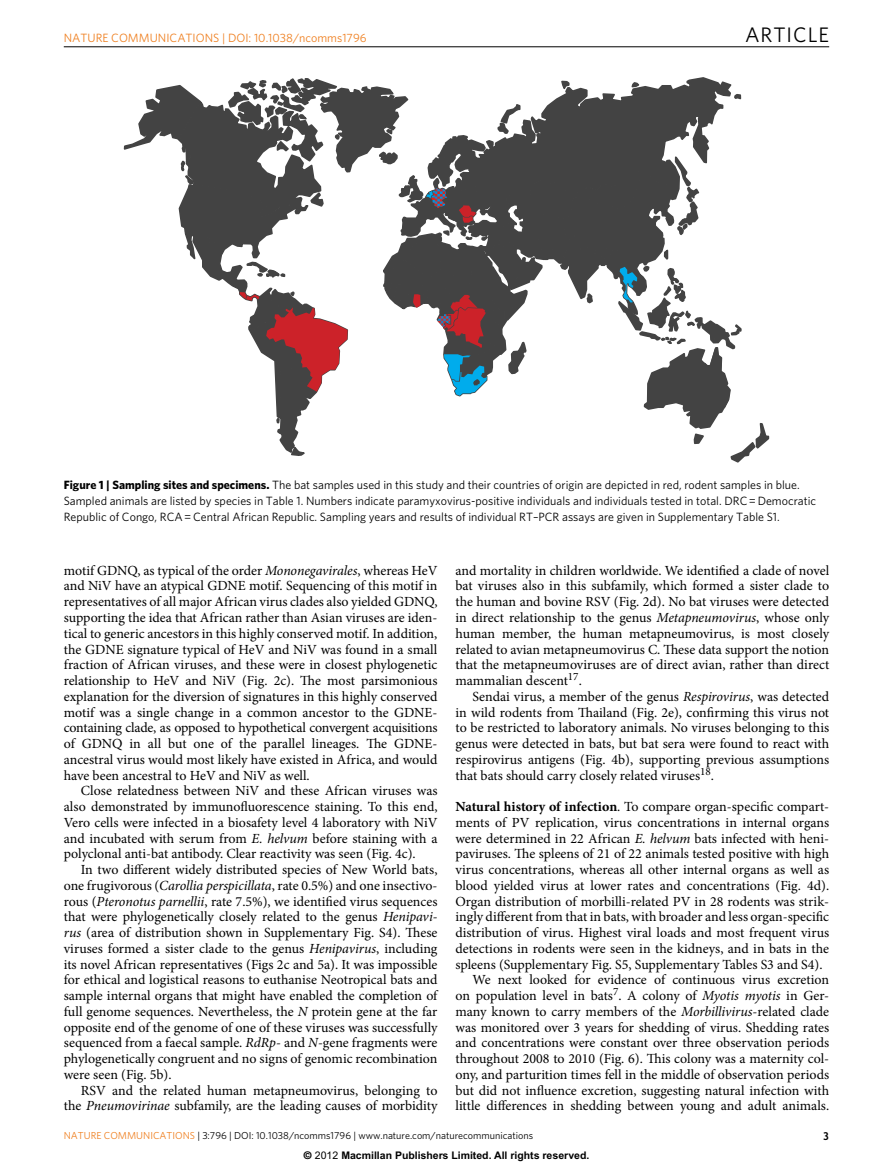
<style>
.page{position:relative;width:893px;height:1174px;background:#fff}
.page>*{position:absolute;margin:0;border:0;box-sizing:border-box;transform-origin:0 0}
.t1{font:21px "Whitney";letter-spacing:.045em;color:#000}
.t2{font:13.95px/15.8px "Minion Pro";color:#000;text-align:justify}
.t3{font:12px/15.8px "Whitney";color:#000}
.t4{font:12px "Whitney";color:#ef7f1f}
.t5{font:700 10.5px "Arial";color:#000}
.t6{font:10.2px "Whitney";color:#000}
.t7{font:10.2px "Whitney";color:#ef7f1f}
.s1{font-weight:700}
.s2{font-style:italic}
.s3{color:#ef7f1f}
.s4{font-family:"Helvetica"}
.s5{font-weight:400}
</style>
<div class="page">
<hr style="left:64px;top:47px;width:765px;height:1px;background:#000">
<svg style="left:124px;top:77px;width:645px;height:385px"></svg>
<p class="t4" style="left:64px;top:31px;width:109px">nature communicati</p>
<p class="t4" style="left:196px;top:31px;width:172px">ons | DOI: 10.1038/ncomms1796</p>
<h1 class="t1" style="left:745px;top:22px;width:86px">ARTICLE</h1>
<p class="t3" style="left:64px;top:477px;width:754px"><span class="s1">Figure 1 | Sampling sites and specimens.</span> The bat samples used in this study and their countries of origin are depicted in red, rodent samples in blue.<br>Sampled animals are listed by species in Table 1. N umbers indicate paramyxovirus-positive individuals and individuals tested in total. DRC=Democratic<br>Republic of Congo, RCA=Central African Republic. Sampling years and results of individual RT–PCR assays are given in Supplementary Table S1.</p>
<p class="t2" style="left:64px;top:562px;width:375px">motif GDNQ, as typical of the order <span class="s2">Mononegavirales</span>, whereas HeV and NiV have an atypical GDNE motif. Sequencing of this motif in representatives of all major African virus clades also yielded GDNQ, supporting the idea that African rather than Asian viruses are iden&shy;tical to generic ancestors in this highly conserved motif. In addition, the GDNE signature typical of HeV and NiV was found in a small fraction of African viruses, and these were in closest phylogenetic relationship to HeV and NiV (Fig. 2c). The most parsimonious explanation for the diversion of signatures in this highly conserved motif was a single change in a common ancestor to the GDNE&shy;containing clade, as opposed to hypothetical convergent acquisitions of GDNQ in all but one of the parallel lineages. The GDNE&shy;ancestral virus would most likely have existed in Africa, and would have been ancestral to HeV and NiV as well.</p>
<p class="t2" style="left:64px;top:783px;width:375px;text-indent:17px">Close relatedness between NiV and these African viruses was also demonstrated by immunofluorescence staining. To this end, Vero cells were infected in a biosafety level 4 laboratory with NiV and incubated with serum from <span class="s2">E. helvum</span> before staining with a polyclonal anti-bat antibody. Clear reactivity was seen (Fig. 4c).</p>
<p class="t2" style="left:64px;top:861px;width:375px;text-indent:17px">In two different widely distributed species of New World bats, one frugivorous (<span class="s2">Carollia perspicillata</span>, rate 0.5%) and one insectivo&shy;rous (<span class="s2">Pteronotus parnellii</span>, rate 7.5%), we identified virus sequences that were phylogenetically closely related to the genus <span class="s2">Henipavi&shy;rus</span> (area of distribution shown in Supplementary Fig. S4). These viruses formed a sister clade to the genus <span class="s2">Henipavirus</span>, including its novel African representatives (Figs 2c and 5a). It was impossible for ethical and logistical reasons to euthanise Neotropical bats and sample internal organs that might have enabled the completion of full genome sequences. Nevertheless, the <span class="s2">N</span> protein gene at the far opposite end of the genome of one of these viruses was successfully sequenced from a faecal sample. <span class="s2">RdRp</span>- and <span class="s2">N</span>-gene fragments were phylogenetically congruent and no signs of genomic recombination were seen (Fig. 5b).</p>
<p class="t2" style="left:64px;top:1082px;width:375px;text-align:right">RSV and the related human metapneumovirus, belonging to the <span class="s2">Pneumovirinae</span> subfamily, are the leading causes of morbidity</p>
<p class="t2" style="left:455px;top:562px;width:375px">and mortality in children worldwide. We identified a clade of novel bat viruses also in this subfamily, which formed a sister clade to the human and bovine RSV (Fig. 2d). No bat viruses were detected in direct relationship to the genus <span class="s2">Metapneumovirus</span>, whose only human member, the human metapneumovirus, is most closely related to avian metapneumovirus C. These data support the notion that the metapneumoviruses are of direct avian, rather than direct mammalian descent<sup>17</sup>.</p>
<p class="t2" style="left:455px;top:688px;width:375px;text-indent:17px">Sendai virus, a member of the genus <span class="s2">Respirovirus</span>, was detected in wild rodents from Thailand (Fig. 2e), confirming this virus not to be restricted to laboratory animals. No viruses belonging to this genus were detected in bats, but bat sera were found to react with respirovirus antigens (Fig. 4b), supporting previous assumptions that bats should carry closely related viruses<sup>18</sup>.</p>
<p class="t2" style="left:455px;top:798px;width:375px"><span class="s1">Natural history of infection</span>. To compare organ-specific compart-</p>
<p class="t2" style="left:455px;top:814px;width:375px">ments of PV replication, virus concentrations in internal organs</p>
<p class="t2" style="left:455px;top:830px;width:375px">were determined in 22 African <span class="s2">E. helvum</span> bats infected with heni-</p>
<p class="t2" style="left:455px;top:846px;width:375px">paviruses. The spleens of 21 of 22 animals tested positive with high</p>
<p class="t2" style="left:455px;top:861px;width:375px">virus concentrations, whereas all other internal organs as well as</p>
<p class="t2" style="left:455px;top:877px;width:375px">blood yielded virus at lower rates and concentrations (Fig. 4d).</p>
<p class="t2" style="left:455px;top:893px;width:375px">Organ distribution of morbilli-related PV in 28 rodents was strik-</p>
<p class="t2" style="left:455px;top:909px;width:375px">ingly different from that in bats, with broader and less organ-specific</p>
<p class="t2" style="left:455px;top:924px;width:375px">distribution of virus. Highest viral loads and most frequent virus</p>
<p class="t2" style="left:455px;top:940px;width:375px">detections in rodents were seen in the kidneys, and in bats in the</p>
<p class="t2" style="left:455px;top:956px;width:369px">spleens (Supplementary Fig. S5, Supplementary Tables S3 and S4).</p>
<p class="t2" style="left:472px;top:972px;width:358px">We next looked for evidence of continuous virus excretion</p>
<p class="t2" style="left:455px;top:987px;width:375px">on population level in bats<sup>7</sup>. A colony of <span class="s2">Myotis myotis</span> in Ger-</p>
<p class="t2" style="left:455px;top:1003px;width:375px">many known to carry members of the <span class="s2">Morbillivirus</span>-related clade</p>
<p class="t2" style="left:455px;top:1019px;width:375px">was monitored over 3 years for shedding of virus. Shedding rates</p>
<p class="t2" style="left:455px;top:1035px;width:375px">and concentrations were constant over three observation periods</p>
<p class="t2" style="left:455px;top:1050px;width:375px">throughout 2008 to 2010 (Fig. 6). This colony was a maternity col-</p>
<p class="t2" style="left:455px;top:1066px;width:375px">ony, and parturition times fell in the middle of observation periods</p>
<p class="t2" style="left:455px;top:1082px;width:375px">but did not influence excretion, suggesting natural infection with</p>
<p class="t2" style="left:455px;top:1098px;width:375px">little differences in shedding between young and adult animals.</p>
<p class="t7" style="left:64px;top:1129px;width:93px">nature communicati</p>
<p class="t6" style="left:175px;top:1129px;width:359px"><span class="s3">ons</span> | 3:796 | DOI: 10.1038/ncomms1796 | www.nature.com/naturecommunications</p>
<p class="t5" style="left:304px;top:1149px;width:287px"><span class="s4">©</span> <span class="s5">2012</span> Macmillan Publishers Limited. All rights reserved.</p>
</div>
